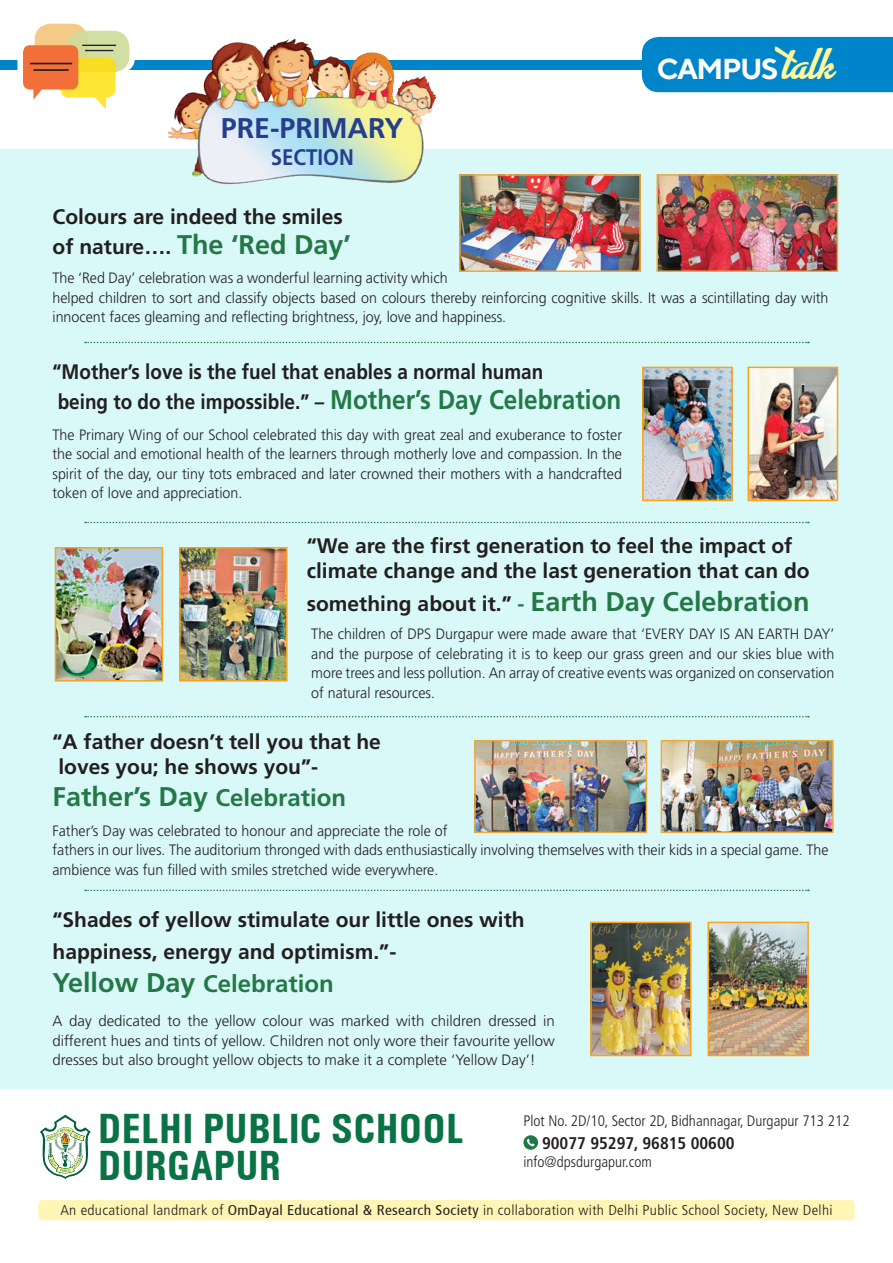
<style>
.page{position:relative;width:893px;height:1263px;background:#fff}
.page>*{position:absolute;margin:0;border:0;box-sizing:border-box;transform-origin:0 0}
.t1{font:700 condensed 42.45px/37.3px "Univers";color:#0a7345}
.t2{font:700 36.45px "Advertising Script";color:#fff79a}
.t3{font:700 28.8px "TT Norms";letter-spacing:-.05em;color:#fff}
.t4{font:700 28.5px "Frutiger";color:#253f8e}
.t5{font:700 27px "Frutiger";color:#247847}
.t6{font:700 24px "Frutiger";color:#247847}
.t7{font:700 22.5px "Frutiger";color:#253f8e;scale:.91 1}
.t8{font:700 21px/25.2px "Frutiger";color:#231f20}
.t9{font:700 21px/30px "Frutiger";color:#231f20;scale:.9 1}
.t10{font:700 condensed 16.95px "Frutiger";color:#231f20}
.t11{font:300 condensed 15.15px "Frutiger";color:#231f20}
.t12{font:300 15px/19.5px "Frutiger";color:#231f20;scale:.95 1}
.t13{font:300 15px/19.5px "Frutiger";color:#231f20;text-align:justify}
.t14{font:300 condensed 14.25px "Frutiger";letter-spacing:.02em;color:#231f20;scale:1.08 1}
.s1{font-size:21px;color:#231f20}
.s2{font-size:27px;color:#247847}
.s3{font-size:21px}
.s4{font-size:24px}
.s5{font-size:27px}
.s6{font-weight:400}
</style>
<div class="page">
<div style="left:0;top:150px;width:893px;height:939px;background:#d9f8f8"></div>
<div style="left:38px;top:1200px;width:817px;height:20px;background:#fff5b4;border-radius:5px"></div>
<svg style="left:40px;top:1115px;width:51px;height:64px"></svg>
<svg style="left:523px;top:1135px;width:15px;height:15px"></svg>
<img style="left:477px;top:743px;width:167px;height:87px">
<div style="left:474px;top:740px;width:173px;height:93px;border:2px solid #eeaa3d"></div>
<img style="left:664px;top:743px;width:167px;height:87px">
<div style="left:661px;top:740px;width:173px;height:93px;border:2px solid #eeaa3d"></div>
<img style="left:645px;top:370px;width:85px;height:128px">
<div style="left:642px;top:367px;width:91px;height:134px;border:2px solid #f9a51b"></div>
<img style="left:593px;top:925px;width:95px;height:128px">
<div style="left:590px;top:922px;width:101px;height:134px;border:2px solid #f9a51b"></div>
<img style="left:710px;top:925px;width:96px;height:128px">
<div style="left:707px;top:922px;width:102px;height:134px;border:2px solid #f9a51b"></div>
<img style="left:750px;top:370px;width:85px;height:128px">
<div style="left:747px;top:367px;width:91px;height:134px;border:2px solid #f9a51b"></div>
<svg style="left:85px;top:522px;width:724px;height:1px"></svg>
<svg style="left:85px;top:716px;width:724px;height:1px"></svg>
<svg style="left:85px;top:889px;width:724px;height:2px"></svg>
<svg style="left:85px;top:342px;width:724px;height:1px"></svg>
<div style="left:0;top:60px;width:642px;height:9px;background:#0084ca"></div>
<img style="left:462px;top:177px;width:176px;height:92px">
<div style="left:459px;top:174px;width:182px;height:98px;border:2px solid #eeaa3d"></div>
<img style="left:659px;top:177px;width:176px;height:92px">
<div style="left:656px;top:174px;width:182px;height:98px;border:2px solid #eeaa3d"></div>
<img style="left:58px;top:550px;width:102px;height:129px">
<div style="left:55px;top:547px;width:108px;height:135px;border:2px solid #f9a51b"></div>
<img style="left:182px;top:550px;width:103px;height:129px">
<div style="left:179px;top:547px;width:109px;height:135px;border:2px solid #f9a51b"></div>
<svg style="left:17px;top:23px;width:118px;height:87px"></svg>
<div style="left:642px;top:37px;width:251px;height:55px;background:#0084ca"></div>
<img style="left:158px;top:38px;width:288px;height:146px">
<p class="t4" style="left:221px;top:112px;width:184px">PRE-PRIMARY</p>
<p class="t7" style="left:271px;top:144px;width:93px">SECTION</p>
<p class="t8" style="left:53px;top:204px;width:292px">Colours are indeed the smiles</p>
<p class="t5" style="left:53px;top:229px;width:300px"><span class="s1">of nature….</span> The ‘Red Day’</p>
<p class="t2" style="left:783px;top:45px;width:53px">talk</p>
<p class="t3" style="left:657px;top:51px;width:123px">CAMPUS</p>
<p class="t12" style="left:53px;top:268px;width:818px">The ‘Red Day’ celebration was a wonderful learning activity which<br>helped children to sort and classify objects based on colours thereby reinforcing cognitive skills. It was a scintillating day with innocent faces gleaming and reflecting brightness, joy, love and happiness.</p>
<p class="t9" style="left:53px;top:357px;width:634px">“Mother’s love is the fuel that enables a normal human<br>being to do the impossible.” – <span class="s2">Mother’s Day Celebration</span></p>
<p class="t12" style="left:53px;top:425px;width:601px;text-align:justify">The Primary Wing of our School celebrated this day with great zeal and exuberance to foster the social and emotional health of the learners through motherly love and compassion. In the spirit of the day, our tiny tots embraced and later crowned their mothers with a handcrafted token of love and appreciation.</p>
<p class="t8" style="left:307px;top:533px;width:504px">“We are the first generation to feel the impact of climate change and the last generation that can do</p>
<p class="t5" style="left:307px;top:586px;width:504px"><span class="s1">something about it.”</span> <span class="s3">-</span> Earth Day Celebration</p>
<p class="t12" style="left:311px;top:625px;width:552px;text-align:justify">The children of DPS Durgapur were made aware that ‘EVERY DAY IS AN EARTH DAY’ and the purpose of celebrating it is to keep our grass green and our skies blue with more trees and less pollution. An array of creative events was organized on conservation of natural resources.</p>
<p class="t8" style="left:53px;top:729px;width:330px">“A father doesn’t tell you that he loves you; he shows you”-</p>
<p class="t5" style="left:53px;top:781px;width:295px">Father’s Day <span class="s4">Celebration</span></p>
<p class="t12" style="left:53px;top:821px;width:818px">Father’s Day was celebrated to honour and appreciate the role of<br>fathers in our lives. The auditorium thronged with dads enthusiastically involving themselves with their kids in a special game. The ambience was fun filled with smiles stretched wide everywhere.</p>
<p class="t8" style="left:53px;top:903px;width:474px;line-height:32.4px">“Shades of yellow stimulate our little ones with happiness, energy and optimism.”-</p>
<p class="t6" style="left:53px;top:969px;width:283px"><span class="s5">Yellow Day</span> Celebration</p>
<p class="t13" style="left:53px;top:1011px;width:504px">A day dedicated to the yellow colour was marked with children dressed in different hues and tints of yellow. Children not only wore their favourite yellow dresses but also brought yellow objects to make it a complete ‘Yellow Day’!</p>
<p class="t1" style="left:98px;top:1109px;width:367px">DELHI PUBLIC SCHOOL<br>DURGAPUR</p>
<p class="t11" style="left:523px;top:1112px;width:328px">Plot No. 2D/10, Sector 2D, Bidhannagar, Durgapur 713 212</p>
<p class="t10" style="left:542px;top:1133px;width:194px">90077 95297, 96815 00600</p>
<p class="t11" style="left:523px;top:1153px;width:130px">info@dpsdurgapur.com</p>
<p class="t14" style="left:60px;top:1201px;width:716px">An educational landmark of <span class="s6">OmDayal Educational &amp; Research Society</span> in collaboration with Delhi Public School Society, New Delhi</p>
</div>
